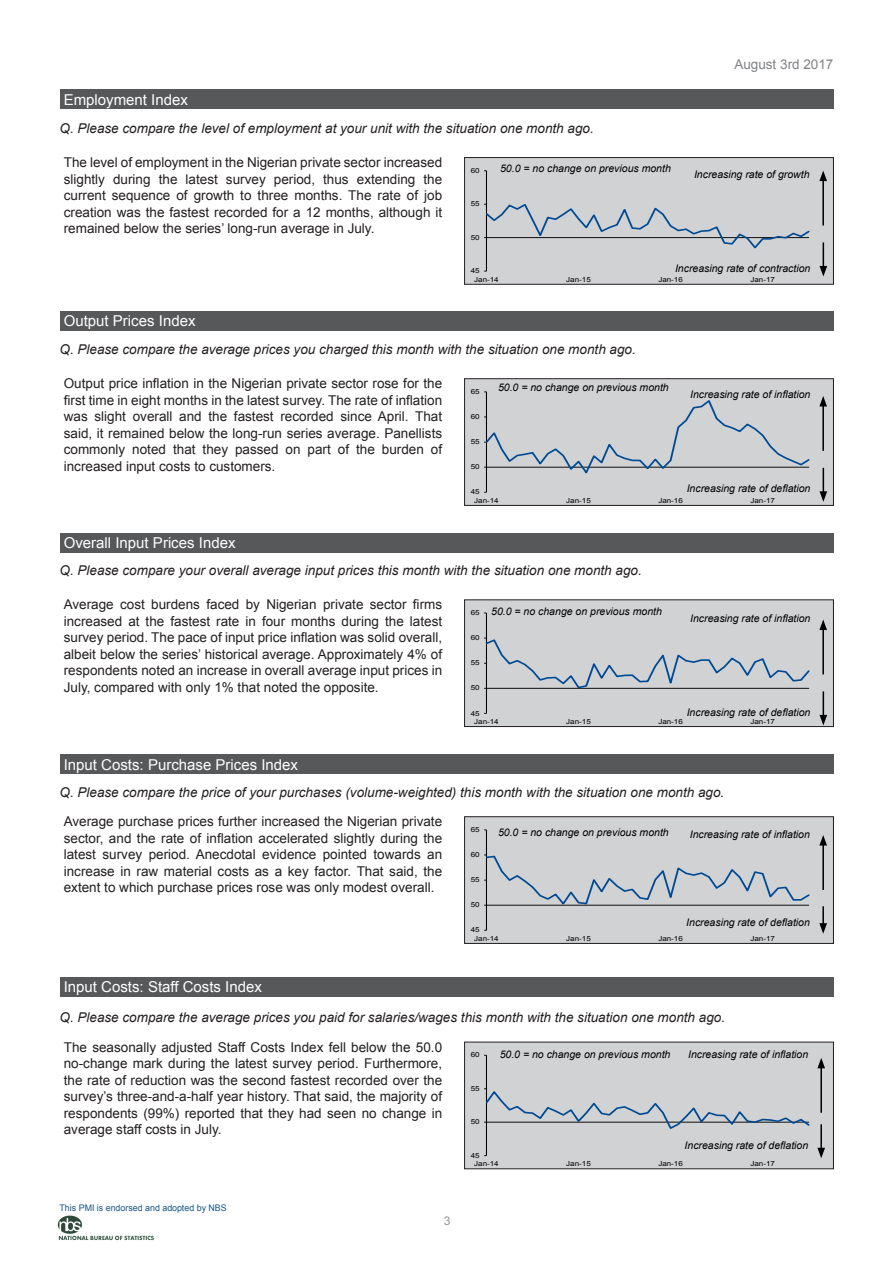
<style>
.page{position:relative;width:893px;height:1263px;background:#fff}
.page>*{position:absolute;margin:0;border:0;box-sizing:border-box;transform-origin:0 0}
.t1{font:15px "Arial";color:#fff}
.t2{font:13.5px/16.5px "Arial";color:#231f20;text-align:justify}
.t3{font:italic 13.5px "Arial";color:#231f20}
.t4{font:13.5px "Arial";color:#808285}
.t5{font:12px "Arial";color:#939598}
.HSBC_Bullet{font:italic 10.5px "Arial";color:#000}
.t6{font:9px "Arial";letter-spacing:-.005em;color:#165788}
.t7{font:7.05px "Arial";letter-spacing:-.005em;color:#000;scale:1.15 1}
</style>
<div class="page">
<div style="left:60px;top:89px;width:773px;height:20px;background:#57585a"></div>
<div style="left:60px;top:311px;width:773px;height:20px;background:#57585a"></div>
<div style="left:60px;top:533px;width:773px;height:20px;background:#57585a"></div>
<div style="left:60px;top:754px;width:773px;height:20px;background:#57585a"></div>
<div style="left:60px;top:977px;width:773px;height:20px;background:#57585a"></div>
<div style="left:465px;top:158px;width:368px;height:126px;background:#d1d2d4"></div>
<hr style="left:486px;top:171px;width:1px;height:100px;background:#000">
<svg style="left:484px;top:202px;width:325px;height:48px"></svg>
<div style="left:464px;top:157px;width:370px;height:127px;border:1px solid #231f20"></div>
<div style="left:465px;top:379px;width:368px;height:126px;background:#d1d2d4"></div>
<hr style="left:486px;top:392px;width:1px;height:100px;background:#000">
<svg style="left:484px;top:398px;width:325px;height:78px"></svg>
<div style="left:464px;top:378px;width:370px;height:128px;border:1px solid #231f20"></div>
<div style="left:465px;top:600px;width:368px;height:126px;background:#d1d2d4"></div>
<hr style="left:486px;top:613px;width:1px;height:100px;background:#000">
<svg style="left:484px;top:638px;width:325px;height:51px"></svg>
<div style="left:464px;top:600px;width:370px;height:127px;border:1px solid #231f20"></div>
<div style="left:465px;top:1042px;width:368px;height:127px;background:#d1d2d4"></div>
<hr style="left:486px;top:1055px;width:1px;height:100px;background:#000">
<svg style="left:484px;top:1088px;width:325px;height:42px"></svg>
<div style="left:464px;top:1042px;width:370px;height:127px;border:1px solid #231f20"></div>
<div style="left:465px;top:817px;width:368px;height:126px;background:#d1d2d4"></div>
<hr style="left:486px;top:830px;width:1px;height:100px;background:#000">
<svg style="left:484px;top:854px;width:325px;height:52px"></svg>
<div style="left:464px;top:816px;width:370px;height:128px;border:1px solid #231f20"></div>
<img style="left:57px;top:1215px;width:97px;height:25px">
<svg style="left:819px;top:242px;width:8px;height:34px"></svg>
<hr style="left:822px;top:179px;width:2px;height:46px;background:#000">
<svg style="left:819px;top:171px;width:8px;height:10px"></svg>
<svg style="left:819px;top:468px;width:8px;height:34px"></svg>
<hr style="left:822px;top:404px;width:2px;height:47px;background:#000">
<svg style="left:819px;top:396px;width:8px;height:10px"></svg>
<svg style="left:819px;top:691px;width:8px;height:34px"></svg>
<hr style="left:822px;top:628px;width:2px;height:46px;background:#000">
<svg style="left:819px;top:619px;width:8px;height:11px"></svg>
<svg style="left:819px;top:906px;width:8px;height:28px"></svg>
<hr style="left:822px;top:843px;width:2px;height:47px;background:#000">
<svg style="left:819px;top:835px;width:8px;height:10px"></svg>
<hr style="left:820px;top:1124px;width:2px;height:26px;background:#000">
<svg style="left:817px;top:1148px;width:8px;height:10px"></svg>
<hr style="left:820px;top:1066px;width:2px;height:47px;background:#000">
<svg style="left:817px;top:1058px;width:8px;height:10px"></svg>
<p class="t1" style="left:64px;top:90px;width:126px">Employment Index</p>
<p class="t3" style="left:60px;top:120px;width:536px">Q. Please compare the level of employment at your unit with the situation one month ago.</p>
<p class="t2" style="left:64px;top:154px;width:380px">The level of employment in the Nigerian private sector increased slightly during the latest survey period, thus extending the current sequence of growth to three months. The rate of job creation was the fastest recorded for a 12 months, although it remained below the series’ long-run average in July.</p>
<p class="t7" style="left:471px;top:166px;width:9px">60</p>
<p class="t7" style="left:471px;top:199px;width:9px">55</p>
<p class="t7" style="left:471px;top:233px;width:9px">50</p>
<p class="HSBC_Bullet" style="left:500px;top:162px;width:172px">50.0 = no change on previous month</p>
<p class="t4" style="left:734px;top:56px;width:101px">August 3rd 2017</p>
<p class="HSBC_Bullet" style="left:694px;top:168px;width:117px">Increasing rate of growth</p>
<p class="t7" style="left:471px;top:266px;width:9px">45</p>
<p class="HSBC_Bullet" style="left:675px;top:261px;width:137px">Increasing rate of contraction</p>
<p class="t7" style="left:474px;top:274px;width:23px">Jan-14</p>
<p class="t7" style="left:566px;top:274px;width:23px">Jan-15</p>
<p class="t7" style="left:658px;top:274px;width:23px">Jan-16</p>
<p class="t7" style="left:750px;top:274px;width:23px">Jan-17</p>
<p class="t1" style="left:64px;top:311px;width:133px">Output Prices Index</p>
<p class="t3" style="left:60px;top:341px;width:578px">Q. Please compare the average prices you charged this month with the situation one month ago.</p>
<p class="t2" style="left:64px;top:375px;width:380px">Output price inflation in the Nigerian private sector rose for the first time in eight months in the latest survey. The rate of inflation was slight overall and the fastest recorded since April. That said, it remained below the long-run series average. Panellists commonly noted that they passed on part of the burden of increased input costs to customers.</p>
<p class="t7" style="left:471px;top:387px;width:9px">65</p>
<p class="t7" style="left:471px;top:412px;width:9px">60</p>
<p class="t7" style="left:471px;top:437px;width:9px">55</p>
<p class="t7" style="left:471px;top:462px;width:9px">50</p>
<p class="t7" style="left:471px;top:487px;width:9px">45</p>
<p class="HSBC_Bullet" style="left:498px;top:381px;width:172px">50.0 = no change on previous month</p>
<p class="HSBC_Bullet" style="left:690px;top:388px;width:122px">Increasing rate of inflation</p>
<p class="HSBC_Bullet" style="left:687px;top:482px;width:125px">Increasing rate of deflation</p>
<p class="t7" style="left:474px;top:496px;width:23px">Jan-14</p>
<p class="t7" style="left:566px;top:496px;width:23px">Jan-15</p>
<p class="t7" style="left:658px;top:496px;width:23px">Jan-16</p>
<p class="t7" style="left:750px;top:496px;width:23px">Jan-17</p>
<p class="t1" style="left:64px;top:533px;width:173px">Overall Input Prices Index</p>
<p class="t3" style="left:60px;top:562px;width:584px">Q. Please compare your overall average input prices this month with the situation one month ago.</p>
<p class="t2" style="left:64px;top:597px;width:380px">Average cost burdens faced by Nigerian private sector firms increased at the fastest rate in four months during the latest survey period. The pace of input price inflation was solid overall, albeit below the series’ historical average. Approximately 4% of respondents noted an increase in overall average input prices in July, compared with only 1% that noted the opposite.</p>
<p class="t7" style="left:471px;top:608px;width:9px">65</p>
<p class="t7" style="left:471px;top:633px;width:9px">60</p>
<p class="t7" style="left:471px;top:658px;width:9px">55</p>
<p class="t7" style="left:471px;top:683px;width:9px">50</p>
<p class="HSBC_Bullet" style="left:491px;top:604px;width:172px">50.0 = no change on previous month</p>
<p class="HSBC_Bullet" style="left:690px;top:611px;width:122px">Increasing rate of inflation</p>
<p class="HSBC_Bullet" style="left:687px;top:705px;width:125px">Increasing rate of deflation</p>
<p class="t7" style="left:471px;top:708px;width:9px">45</p>
<p class="t7" style="left:474px;top:717px;width:23px">Jan-14</p>
<p class="t7" style="left:566px;top:717px;width:23px">Jan-15</p>
<p class="t7" style="left:658px;top:717px;width:23px">Jan-16</p>
<p class="t7" style="left:750px;top:717px;width:23px">Jan-17</p>
<p class="t1" style="left:64px;top:755px;width:236px">Input Costs: Purchase Prices Index</p>
<p class="t3" style="left:60px;top:783px;width:666px">Q. Please compare the price of your purchases (volume-weighted) this month with the situation one month ago.</p>
<p class="t2" style="left:64px;top:813px;width:380px">Average purchase prices further increased the Nigerian private sector, and the rate of inflation accelerated slightly during the latest survey period. Anecdotal evidence pointed towards an increase in raw material costs as a key factor. That said, the extent to which purchase prices rose was only modest overall.</p>
<p class="t7" style="left:471px;top:825px;width:9px">65</p>
<p class="t7" style="left:471px;top:850px;width:9px">60</p>
<p class="t7" style="left:471px;top:875px;width:9px">55</p>
<p class="t7" style="left:471px;top:900px;width:9px">50</p>
<p class="t7" style="left:471px;top:925px;width:9px">45</p>
<p class="HSBC_Bullet" style="left:498px;top:825px;width:172px">50.0 = no change on previous month</p>
<p class="HSBC_Bullet" style="left:690px;top:828px;width:122px">Increasing rate of inflation</p>
<p class="HSBC_Bullet" style="left:686px;top:916px;width:125px">Increasing rate of deflation</p>
<p class="t7" style="left:474px;top:934px;width:23px">Jan-14</p>
<p class="t7" style="left:566px;top:934px;width:23px">Jan-15</p>
<p class="t7" style="left:658px;top:934px;width:23px">Jan-16</p>
<p class="t7" style="left:750px;top:934px;width:23px">Jan-17</p>
<p class="t1" style="left:64px;top:977px;width:200px">Input Costs: Staff Costs Index</p>
<p class="t3" style="left:60px;top:1008px;width:667px">Q. Please compare the average prices you paid for salaries/wages this month with the situation one month ago.</p>
<p class="t2" style="left:64px;top:1039px;width:380px">The seasonally adjusted Staff Costs Index fell below the 50.0 no-change mark during the latest survey period. Furthermore, the rate of reduction was the second fastest recorded over the survey’s three-and-a-half year history. That said, the majority of respondents (99%) reported that they had seen no change in average staff costs in July.</p>
<p class="t6" style="left:60px;top:1202px;width:169px">This PMI is endorsed and adopted by NBS</p>
<p class="t5" style="left:444px;top:1213px;width:8px">3</p>
<p class="t7" style="left:471px;top:1050px;width:9px">60</p>
<p class="t7" style="left:471px;top:1084px;width:9px">55</p>
<p class="t7" style="left:471px;top:1117px;width:9px">50</p>
<p class="t7" style="left:471px;top:1151px;width:9px">45</p>
<p class="HSBC_Bullet" style="left:500px;top:1048px;width:172px">50.0 = no change on previous month</p>
<p class="HSBC_Bullet" style="left:688px;top:1048px;width:122px">Increasing rate of inflation</p>
<p class="HSBC_Bullet" style="left:685px;top:1138px;width:125px">Increasing rate of deflation</p>
<p class="t7" style="left:474px;top:1159px;width:23px">Jan-14</p>
<p class="t7" style="left:566px;top:1159px;width:23px">Jan-15</p>
<p class="t7" style="left:658px;top:1159px;width:23px">Jan-16</p>
<p class="t7" style="left:750px;top:1159px;width:23px">Jan-17</p>
</div>
